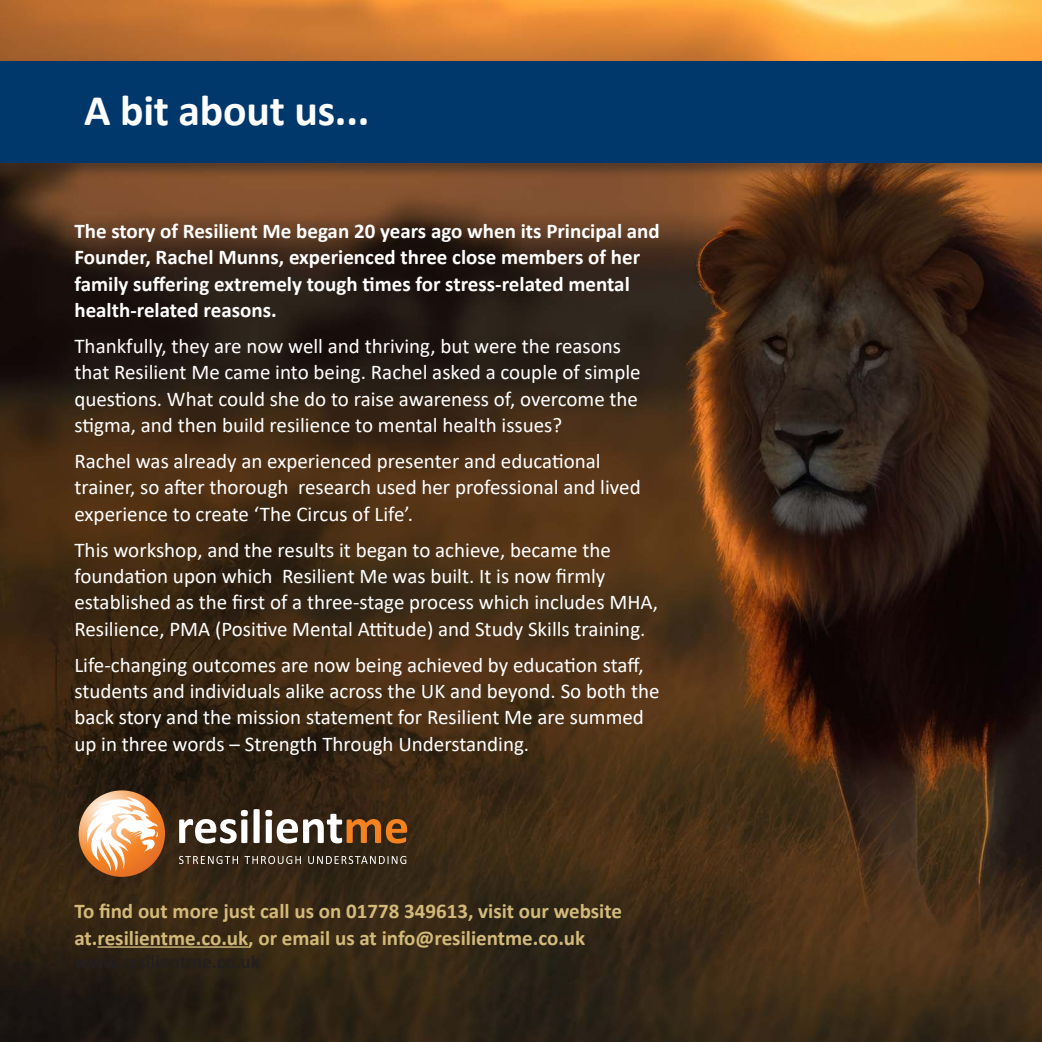
<style>
.page{position:relative;width:1042px;height:1042px;background:#fff}
.page>*{position:absolute;margin:0;border:0;box-sizing:border-box;transform-origin:0 0}
.t1{font:700 43.75px "Calibri";letter-spacing:-.005em;color:#fff}
.t2{font:21px/26.2px "Calibri";color:#fff}
.t3{font:700 21px/26.2px "Calibri";color:#fff}
.t4{font:700 21px/26.2px "Calibri";color:#d3ba7a}
</style>
<div class="page">
<img style="left:0;top:0;width:1042px;height:1042px">
<div style="left:0;top:58px;width:1042px;height:121px;background:#231f20;opacity:.5"></div>
<div style="left:0;top:61px;width:1042px;height:101px;background:#01386b"></div>
<svg style="left:79px;top:790px;width:86px;height:87px"></svg>
<svg style="left:179px;top:856px;width:59px;height:8px"></svg>
<svg style="left:244px;top:856px;width:57px;height:8px"></svg>
<svg style="left:308px;top:856px;width:98px;height:8px"></svg>
<svg style="left:179px;top:809px;width:228px;height:34px"></svg>
<img style="left:88px;top:797px;width:69px;height:74px">
<hr style="left:97px;top:946px;width:151px;height:1px;background:#d3ba7a">
<p class="t1" style="left:84px;top:79px;width:287px">A bit about us...</p>
<p class="t3" style="left:74px;top:218px;width:587px">The story of Resilient Me began 20 years ago when its Principal and Founder, Rachel Munns, experienced three close members of her family suffering extremely tough times for stress-related mental health-related reasons.</p>
<p class="t2" style="left:74px;top:332px;width:568px">Thankfully, they are now well and thriving, but were the reasons that Resilient Me came into being. Rachel asked a couple of simple questions. What could she do to raise awareness of, overcome the stigma, and then build resilience to mental health issues?</p>
<p class="t2" style="left:74px;top:447px;width:568px">Rachel was already an experienced presenter and educational trainer, so after thorough research used her professional and lived experience to create ‘The Circus of Life’.</p>
<p class="t2" style="left:74px;top:536px;width:585px">This workshop, and the results it began to achieve, became the foundation upon which Resilient Me was built. It is now firmly established as the first of a three-stage process which includes MHA, Resilience, PMA (Positive Mental Attitude) and Study Skills training.</p>
<p class="t2" style="left:74px;top:651px;width:586px">Life-changing outcomes are now being achieved by education staff, students and individuals alike across the UK and beyond. So both the back story and the mission statement for Resilient Me are summed up in three words – Strength Through Understanding.</p>
<p class="t4" style="left:74px;top:898px;width:549px">To find out more just call us on 01778 349613, visit our website at.resilientme.co.uk, or email us at info@resilientme.co.uk</p>
</div>
